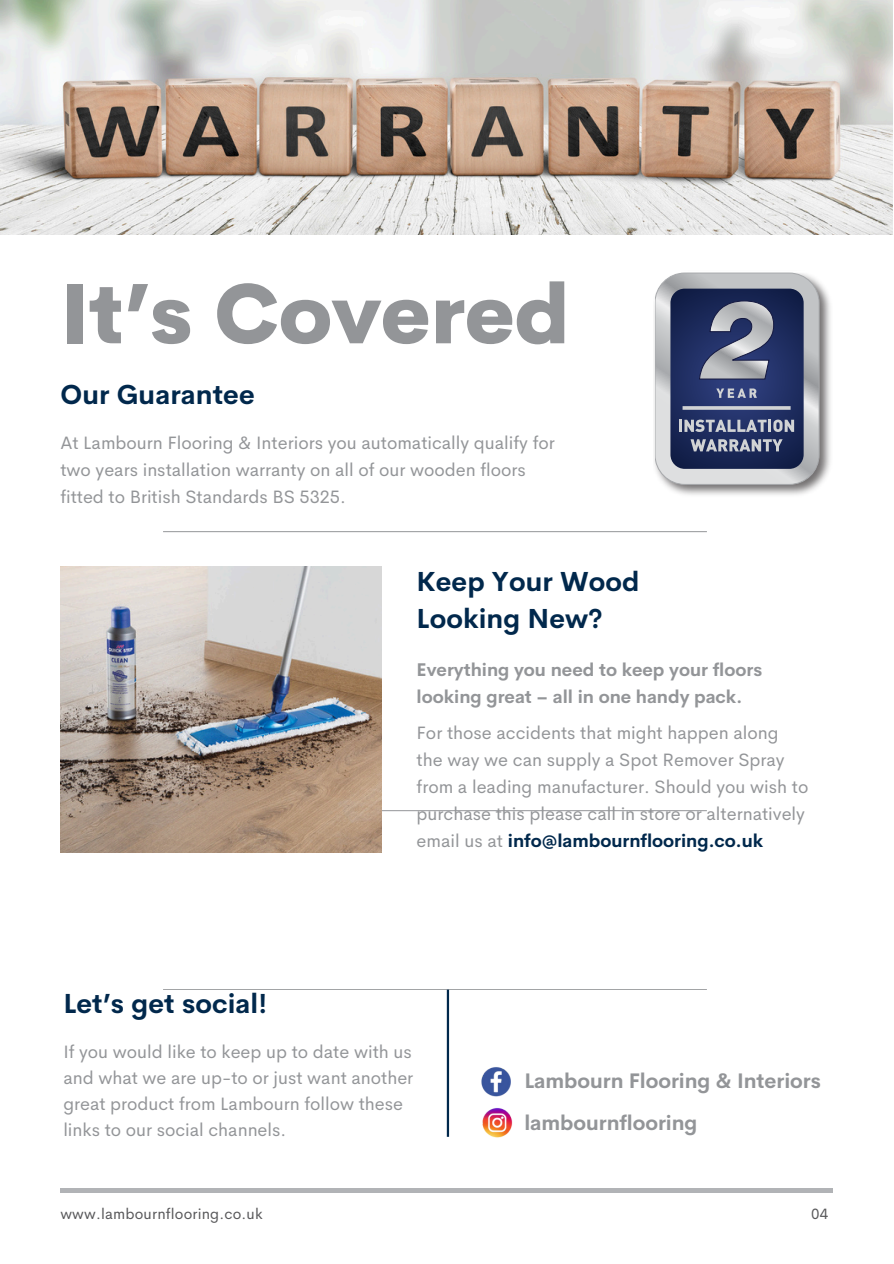
<style>
.page{position:relative;width:894px;height:1264px;background:#fff}
.page>*{position:absolute;margin:0;border:0;box-sizing:border-box;transform-origin:0 0}
.t1{font:800 82.5px "Cerebri Sans";letter-spacing:.005em;color:#939598}
.t2{font:700 27px/37.2px "Cerebri Sans";letter-spacing:.005em;color:#01284c}
.t3{font:700 20.55px "Cerebri Sans";color:#939598}
.t4{font:18px/27px "Cerebri Sans";color:#939598}
.t5{font:700 18px/27px "Cerebri Sans";color:#939598}
.t6{font:15px "Cerebri Sans";letter-spacing:.01em;color:#58585a}
.s1{font-weight:700;color:#01284c}
</style>
<div class="page">
<hr style="left:60px;top:1188px;width:772px;height:4px;background:#b1b3b6">
<img style="left:1px;top:1px;width:891px;height:234px">
<img style="left:654px;top:272px;width:177px;height:223px">
<hr style="left:163px;top:531px;width:543px;height:1px;background:#939598">
<hr style="left:163px;top:810px;width:543px;height:1px;background:#939598">
<hr style="left:163px;top:989px;width:543px;height:1px;background:#939598">
<svg style="left:654px;top:273px;width:164px;height:211px;background:#c8cacc"></svg>
<div style="left:654px;top:273px;width:165px;height:212px;border:1px solid #a7a9ac;border-radius:30px"></div>
<svg style="left:670px;top:288px;width:133px;height:181px;background:#1e2b5c"></svg>
<svg style="left:716px;top:388px;width:40px;height:10px"></svg>
<svg style="left:682px;top:406px;width:108px;height:4px"></svg>
<svg style="left:678px;top:419px;width:115px;height:13px"></svg>
<svg style="left:690px;top:439px;width:92px;height:12px"></svg>
<svg style="left:698px;top:300px;width:76px;height:80px;background:#737a92"></svg>
<img style="left:60px;top:566px;width:321px;height:286px">
<hr style="left:446px;top:989px;width:3px;height:147px;background:#01284c">
<img style="left:481px;top:1067px;width:30px;height:30px">
<img style="left:482px;top:1108px;width:31px;height:30px">
<p class="t1" style="left:60px;top:261px;width:510px">It’s Covered</p>
<p class="t2" style="left:60px;top:376px;width:196px">Our Guarantee</p>
<p class="t4" style="left:60px;top:429px;width:495px">At Lambourn Flooring &amp; Interiors you automatically qualify for two years installation warranty on all of our wooden floors fitted to British Standards BS 5325.</p>
<h5 class="t2" style="left:416px;top:563px;width:224px">Keep Your Wood<br>Looking New?</h5>
<h2 class="t5" style="left:416px;top:656px;width:347px">Everything you need to keep your floors looking great – all in one handy pack.</h2>
<h4 class="t4" style="left:416px;top:719px;width:393px">For those accidents that might happen along the way we can supply a Spot Remover Spray from a leading manufacturer. Should you wish to purchase this please call in store or alternatively email us at <span class="s1">info@lambournflooring.co.uk</span></h4>
<p class="t2" style="left:63px;top:985px;width:205px">Let’s get social!</p>
<p class="t4" style="left:63px;top:1038px;width:351px;line-height:26px">If you would like to keep up to date with us and what we are up-to or just want another great product from Lambourn follow these links to our social channels.</p>
<p class="t3" style="left:524px;top:1067px;width:298px">Lambourn Flooring &amp; Interiors</p>
<p class="t3" style="left:524px;top:1109px;width:175px">lambournflooring</p>
<p class="t6" style="left:60px;top:1204px;width:204px">www.lambournflooring.co.uk</p>
<h2 class="t6" style="left:811px;top:1204px;width:18px">04</h2>
</div>
